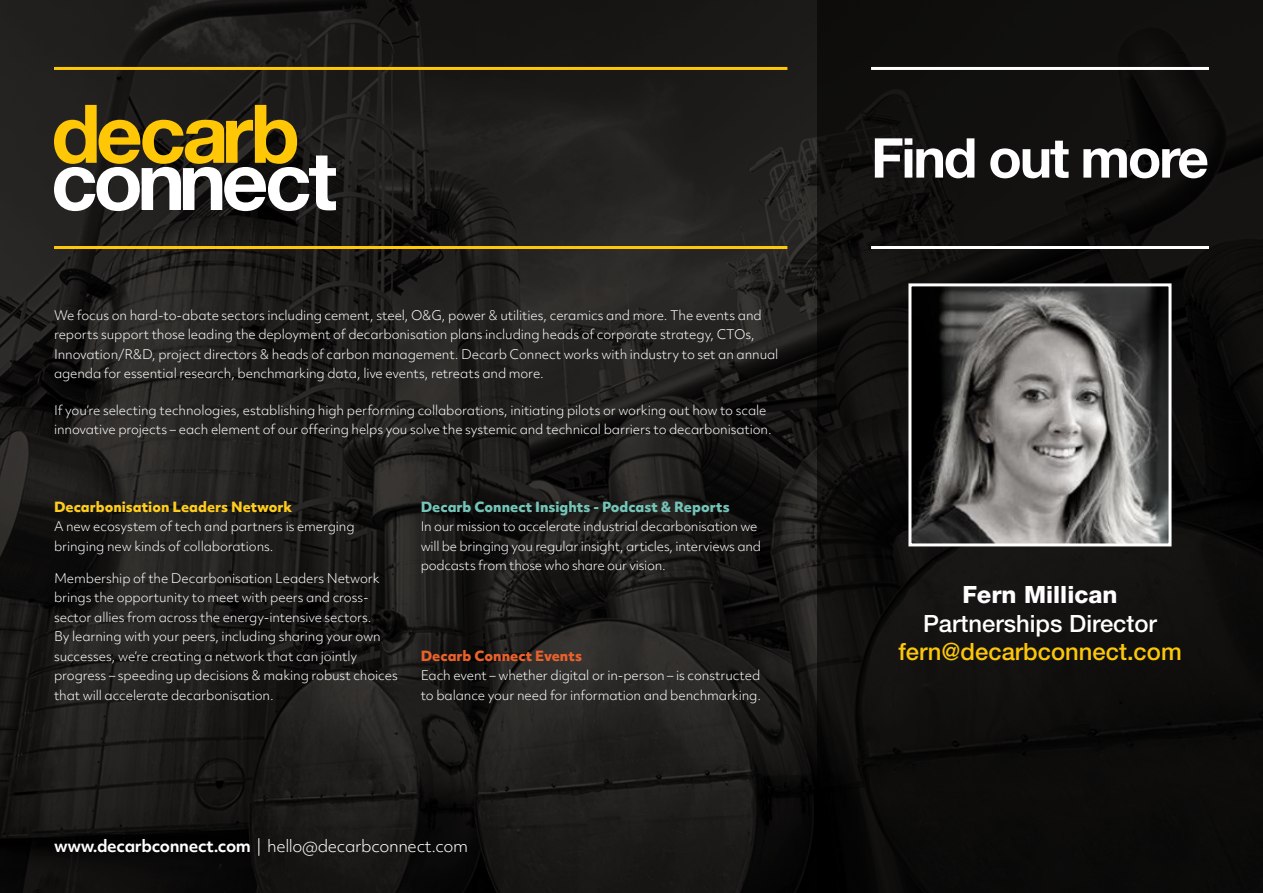
<style>
.page{position:relative;width:1263px;height:893px;background:#fff}
.page>*{position:absolute;margin:0;border:0;box-sizing:border-box;transform-origin:0 0}
.t1{font:700 54.9px "Helvetica Neue LT Std";letter-spacing:-.04em;color:#fff}
.t2{font:500 23.85px "Helvetica Neue LT Std";color:#fcc70a}
.t3{font:500 23.85px "Helvetica Neue LT Std";color:#fff}
.t4{font:800 23.85px "Helvetica Neue LT Std";color:#fff}
.t5{font:300 16.05px "Objektiv Mk 2";letter-spacing:-.025em;color:#fff}
.t6{font:800 13.5px "Objektiv Mk 2";color:#74c5b8}
.t7{font:800 13.5px "Objektiv Mk 2";color:#ffcd1e}
.t8{font:800 13.5px "Objektiv Mk 2";color:#ea612b}
.t9{font:300 12.75px/19.5px "Objektiv Mk 2";letter-spacing:-.01em;color:#fff}
.s1{font-weight:700}
</style>
<div class="page">
<img style="left:0;top:0;width:817px;height:893px">
<div style="left:817px;top:0;width:446px;height:893px;background:#0f0e0d"></div>
<svg style="left:54px;top:105px;width:282px;height:106px"></svg>
<hr style="left:54px;top:67px;width:733px;height:3px;background:#ffc705">
<hr style="left:54px;top:246px;width:733px;height:3px;background:#ffc705">
<hr style="left:871px;top:67px;width:338px;height:3px;background:#fff">
<hr style="left:871px;top:246px;width:338px;height:3px;background:#fff">
<img style="left:912px;top:287px;width:255px;height:255px">
<div style="left:908px;top:283px;width:263px;height:263px;border:3px solid #fff"></div>
<p class="t9" style="left:54px;top:305px;width:726px">We focus on hard-to-abate sectors including cement, steel, O&amp;G, power &amp; utilities, ceramics and more. The events and reports support those leading the deployment of decarbonisation plans including heads of corporate strategy, CTOs, Innovation/R&amp;D, project directors &amp; heads of carbon management. Decarb Connect works with industry to set an annual agenda for essential research, benchmarking data, live events, retreats and more.</p>
<p class="t9" style="left:54px;top:400px;width:719px">If you’re selecting technologies, establishing high performing collaborations, initiating pilots or working out how to scale innovative projects – each element of our offering helps you solve the systemic and technical barriers to decarbonisation.</p>
<p class="t7" style="left:54px;top:497px;width:240px">Decarbonisation Leaders Network</p>
<p class="t9" style="left:54px;top:517px;width:302px">A new ecosystem of tech and partners is emerging bringing new kinds of collaborations.</p>
<p class="t9" style="left:54px;top:568px;width:345px">Membership of the Decarbonisation Leaders Network brings the opportunity to meet with peers and cross&shy;sector allies from across the energy-intensive sectors.<br>By learning with your peers, including sharing your own successes, we’re creating a network that can jointly progress – speeding up decisions &amp; making robust choices that will accelerate decarbonisation.</p>
<p class="t6" style="left:421px;top:497px;width:310px">Decarb Connect Insights - Podcast &amp; Reports</p>
<p class="t9" style="left:421px;top:517px;width:342px">In our mission to accelerate industrial decarbonisation we will be bringing you regular insight, articles, interviews and podcasts from those who share our vision.</p>
<p class="t8" style="left:421px;top:646px;width:163px">Decarb Connect Events</p>
<p class="t9" style="left:421px;top:666px;width:342px">Each event – whether digital or in-person – is constructed to balance your need for information and benchmarking.</p>
<p class="t5" style="left:54px;top:835px;width:416px"><span class="s1">www.decarbconnect.com</span> | hello@decarbconnect.com</p>
<h1 class="t1" style="left:871px;top:124px;width:339px">Find out more</h1>
<h2 class="t4" style="left:962px;top:581px;width:157px">Fern Millican</h2>
<h2 class="t3" style="left:923px;top:609px;width:235px">Partnerships Director</h2>
<h2 class="t2" style="left:898px;top:638px;width:285px">fern@decarbconnect.com</h2>
</div>
